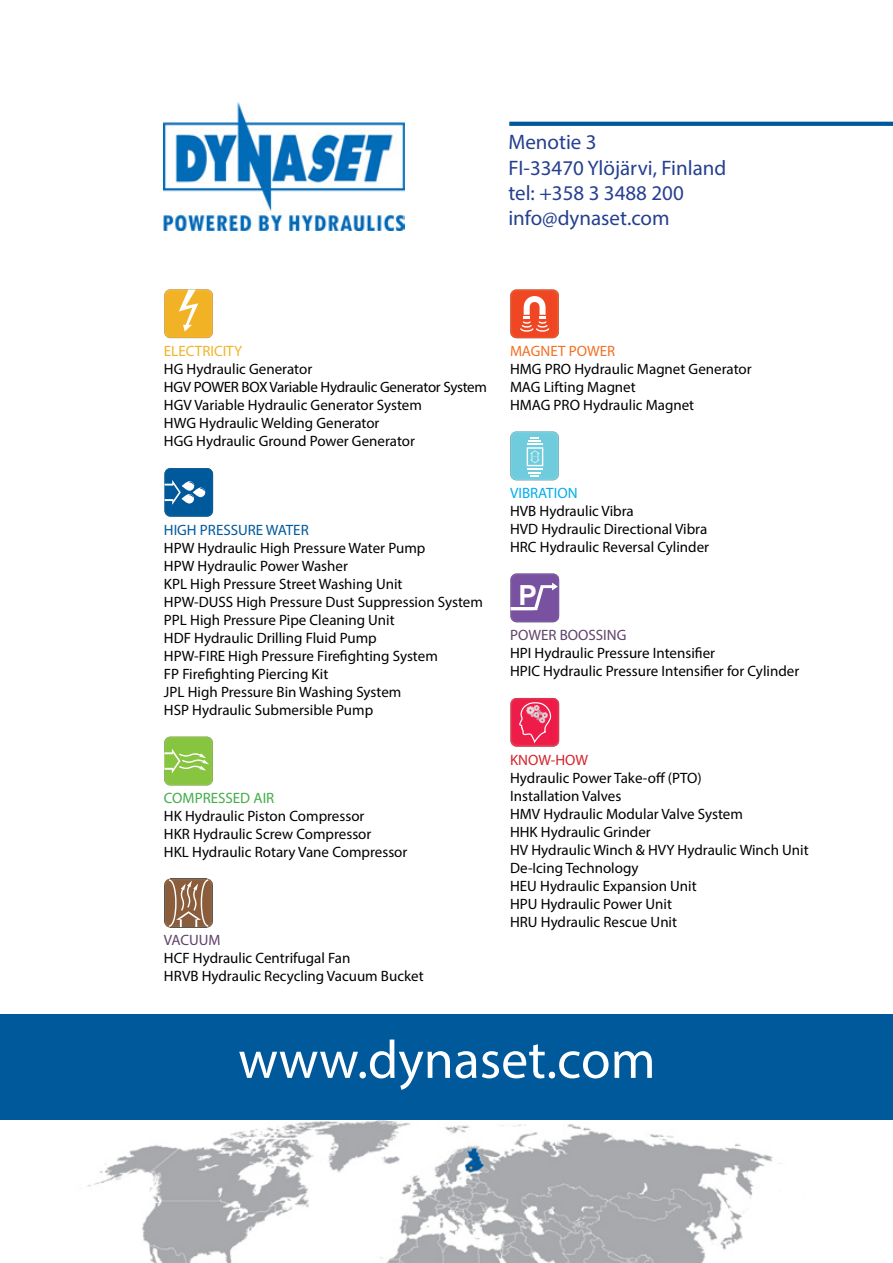
<style>
.page{position:relative;width:893px;height:1263px;background:#fff}
.page>*{position:absolute;margin:0;border:0;box-sizing:border-box;transform-origin:0 0}
.t1{font:54px "Myriad Pro";color:#fff}
.t2{font:700 27.9px "Arial";color:#fff}
.t3{font:21px/25.2px "Myriad Pro";color:#25408f}
.t4{font:15px/18px "Myriad Pro";color:#000}
.t5{font:15px "Myriad Pro";color:#604269}
.t6{font:15px "Myriad Pro";color:#00599b}
.t7{font:15px "Myriad Pro";color:#41ad49}
.t8{font:15px "Myriad Pro";color:#f2b226}
.t9{font:15px "Myriad Pro";color:#f36f21}
.t10{font:15px "Myriad Pro";color:#00aeef}
.t11{font:15px "Myriad Pro";color:#d2232a}
</style>
<div class="page">
<div style="left:0;top:1015px;width:893px;height:105px;background:#00599b"></div>
<img style="left:87px;top:1120px;width:694px;height:143px">
<img style="left:164px;top:102px;width:241px;height:128px">
<svg style="left:509px;top:122px;width:384px;height:4px;background:#055c9d"></svg>
<svg style="left:164px;top:289px;width:49px;height:49px;background:#f1ba43"></svg>
<svg style="left:164px;top:468px;width:49px;height:49px;background:#2671a9"></svg>
<svg style="left:164px;top:737px;width:49px;height:48px;background:#93ca54"></svg>
<hr style="left:213px;top:885px;width:1px;height:36px;background:#58595b">
<svg style="left:164px;top:879px;width:49px;height:48px;background:#9b765b"></svg>
<hr style="left:170px;top:927px;width:37px;height:1px;background:#58595b">
<svg style="left:510px;top:289px;width:49px;height:49px;background:#f0694b"></svg>
<svg style="left:510px;top:431px;width:49px;height:49px;background:#83d1e0"></svg>
<svg style="left:510px;top:573px;width:49px;height:49px;background:#8865ab"></svg>
<svg style="left:510px;top:698px;width:49px;height:49px;background:#ec3d61"></svg>
<h3 class="t3" style="left:508px;top:129px;width:219px">Menotie 3<br>FI-33470 Ylöjärvi, Finland tel: +358 3 3488 200 info@dynaset.com</h3>
<p class="t8" style="left:164px;top:342px;width:80px">ELECTRICITY</p>
<p class="t4" style="left:164px;top:360px;width:325px">HG Hydraulic Generator<br>HGV POWER BOX Variable Hydraulic Generator System HGV Variable Hydraulic Generator System<br>HWG Hydraulic Welding Generator<br>HGG Hydraulic Ground Power Generator</p>
<p class="t6" style="left:164px;top:521px;width:146px">HIGH PRESSURE WATER</p>
<p class="t4" style="left:164px;top:539px;width:321px">HPW Hydraulic High Pressure Water Pump<br>HPW Hydraulic Power Washer<br>KPL High Pressure Street Washing Unit<br>HPW-DUSS High Pressure Dust Suppression System PPL High Pressure Pipe Cleaning Unit<br>HDF Hydraulic Drilling Fluid Pump<br>HPW-FIRE High Pressure Firefighting System<br>FP Firefighting Piercing Kit<br>JPL High Pressure Bin Washing System<br>HSP Hydraulic Submersible Pump</p>
<p class="t7" style="left:164px;top:789px;width:112px">COMPRESSED AIR</p>
<p class="t4" style="left:164px;top:807px;width:245px">HK Hydraulic Piston Compressor<br>HKR Hydraulic Screw Compressor<br>HKL Hydraulic Rotary Vane Compressor</p>
<p class="t5" style="left:164px;top:931px;width:58px">VACUUM</p>
<p class="t4" style="left:164px;top:949px;width:261px">HCF Hydraulic Centrifugal Fan<br>HRVB Hydraulic Recycling Vacuum Bucket</p>
<p class="t9" style="left:510px;top:342px;width:107px">MAGNET POWER</p>
<p class="t4" style="left:510px;top:360px;width:243px">HMG PRO Hydraulic Magnet Generator<br>MAG Lifting Magnet<br>HMAG PRO Hydraulic Magnet</p>
<p class="t10" style="left:510px;top:484px;width:69px">VIBRATION</p>
<p class="t4" style="left:510px;top:502px;width:201px">HVB Hydraulic Vibra<br>HVD Hydraulic Directional Vibra<br>HRC Hydraulic Reversal Cylinder</p>
<h2 class="t2" style="left:518px;top:577px;width:20px">P</h2>
<p class="t5" style="left:510px;top:626px;width:118px">POWER BOOSSING</p>
<p class="t4" style="left:510px;top:644px;width:291px">HPI Hydraulic Pressure Intensifier<br>HPIC Hydraulic Pressure Intensifier for Cylinder</p>
<p class="t11" style="left:510px;top:750px;width:80px">KNOW-HOW</p>
<p class="t4" style="left:510px;top:768px;width:300px">Hydraulic Power Take-off (PTO)<br>Installation Valves<br>HMV Hydraulic Modular Valve System<br>HHK Hydraulic Grinder<br>HV Hydraulic Winch &amp; HVY Hydraulic Winch Unit<br>De-Icing Technology<br>HEU Hydraulic Expansion Unit<br>HPU Hydraulic Power Unit<br>HRU Hydraulic Rescue Unit</p>
<h1 class="t1" style="left:238px;top:1026px;width:419px">www.dynaset.com</h1>
</div>
